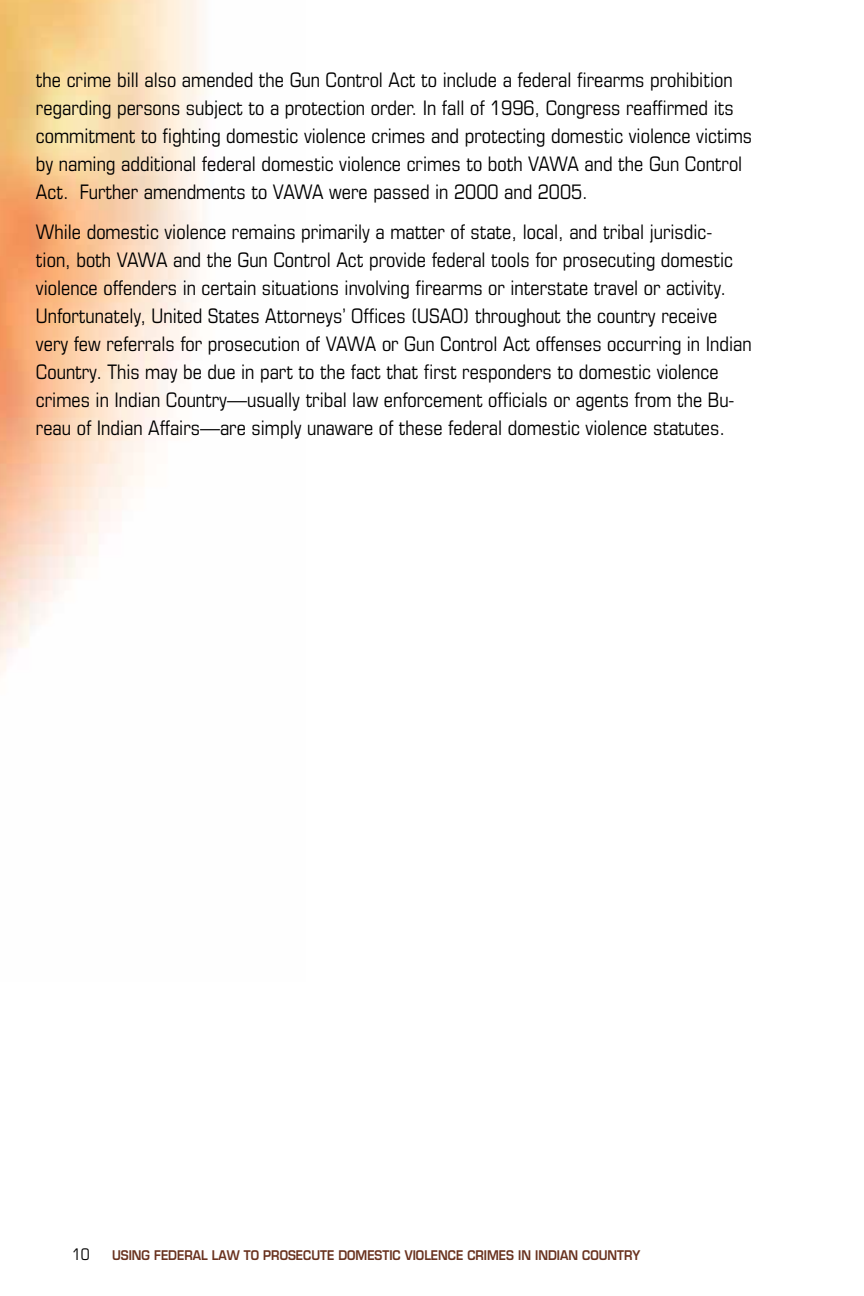
<style>
.page{position:relative;width:864px;height:1296px;background:#fff}
.page>*{position:absolute;margin:0;border:0;box-sizing:border-box;transform-origin:0 0}
.t1{font:condensed 20px/28px "Eurostile LT Std";color:#000}
.t2{font:condensed 16px "Eurostile LT Std";color:#000}
.t3{font:600 13px "Eurostile LT Std";color:#69321f;scale:.9 1}
</style>
<div class="page">
<img style="left:0;top:0;width:206px;height:673px">
<p class="t1" style="left:36px;top:66px;width:718px">the crime bill also amended the Gun Control Act to include a federal firearms prohibition regarding persons subject to a protection order. In fall of 1996, Congress reaffirmed its commitment to fighting domestic violence crimes and protecting domestic violence victims by naming additional federal domestic violence crimes to both VAWA and the Gun Control Act. Further amendments to VAWA were passed in 2000 and 2005.</p>
<p class="t1" style="left:36px;top:218px;width:717px">While domestic violence remains primarily a matter of state, local, and tribal jurisdic&shy;tion, both VAWA and the Gun Control Act provide federal tools for prosecuting domestic violence offenders in certain situations involving firearms or interstate travel or activity.<br>Unfortunately, United States Attorneys’ Offices (USAO) throughout the country receive very few referrals for prosecution of VAWA or Gun Control Act offenses occurring in Indian Country. This may be due in part to the fact that first responders to domestic violence crimes in Indian Country—usually tribal law enforcement officials or agents from the Bu&shy;reau of Indian Affairs—are simply unaware of these federal domestic violence statutes.</p>
<p class="t2" style="left:72px;top:1245px;width:19px">10</p>
<p class="t3" style="left:112px;top:1247px;width:589px">USING FEDERAL LAW TO PROSECUTE DOMESTIC VIOLENCE CRIMES IN INDIAN COUNTRY</p>
</div>
